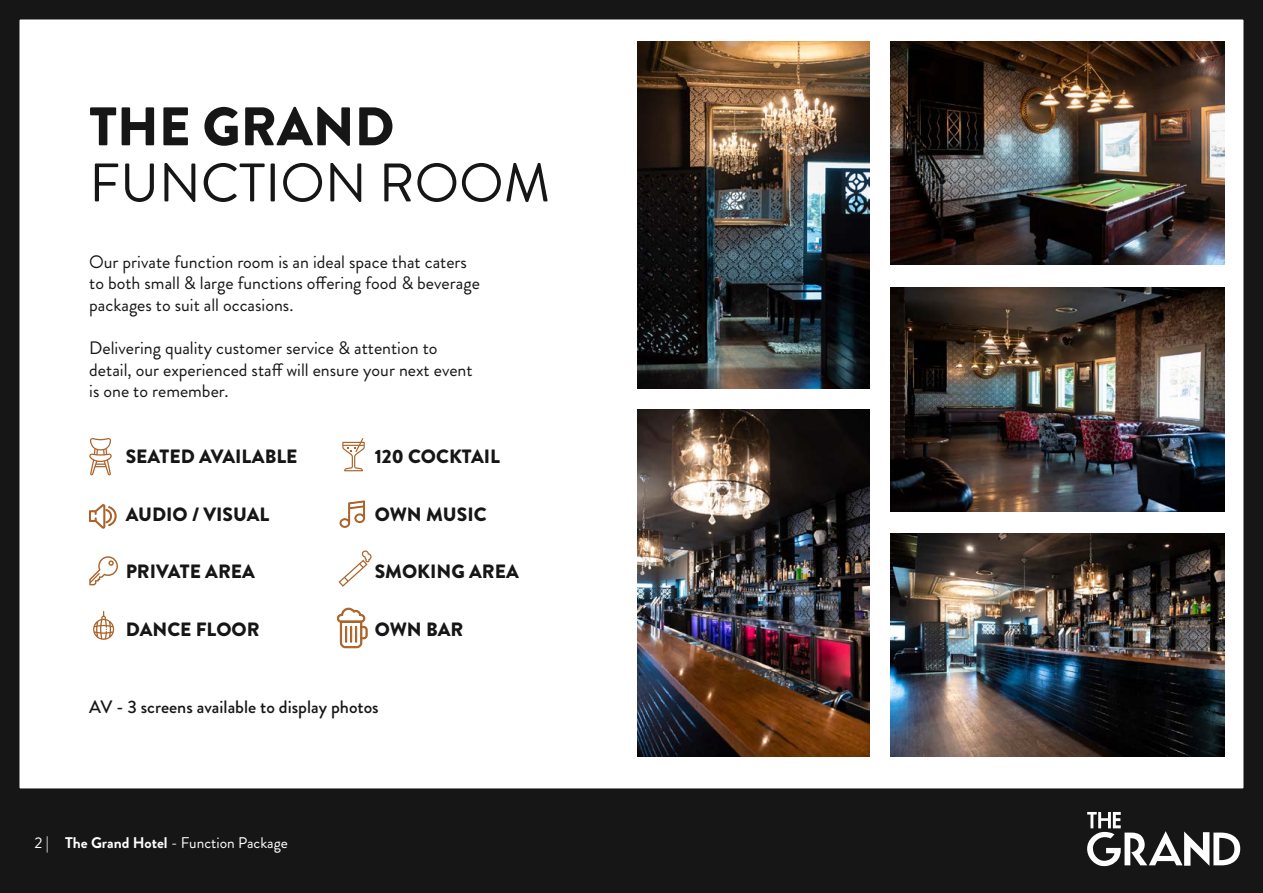
<style>
.page{position:relative;width:1263px;height:893px;background:#fff}
.page>*{position:absolute;margin:0;border:0;box-sizing:border-box;transform-origin:0 0}
.t1{font:54.15px "Brandon Grotesque";color:#161616}
.t2{font:900 54.15px "Brandon Grotesque";color:#161616}
.t3{font:900 19.2px "Brandon Grotesque";color:#161616}
.t4{font:18px/21.6px "Brandon Grotesque";color:#161616}
.t5{font:500 18px "Brandon Grotesque";color:#161616}
.t6{font:15.45px "Brandon Grotesque";color:#fff}
.s1{font-weight:700}
</style>
<div class="page">
<div style="left:0;top:0;width:1263px;height:808px;border:19px solid #161616"></div>
<div style="left:0;top:803px;width:1263px;height:90px;background:#161616"></div>
<svg style="left:1087px;top:812px;width:153px;height:54px"></svg>
<svg style="left:89px;top:438px;width:23px;height:38px"></svg>
<svg style="left:89px;top:504px;width:28px;height:25px"></svg>
<svg style="left:89px;top:556px;width:29px;height:29px"></svg>
<svg style="left:342px;top:438px;width:23px;height:33px"></svg>
<svg style="left:340px;top:500px;width:25px;height:28px"></svg>
<svg style="left:338px;top:550px;width:34px;height:37px"></svg>
<svg style="left:337px;top:608px;width:30px;height:40px"></svg>
<svg style="left:93px;top:611px;width:21px;height:29px"></svg>
<img style="left:890px;top:41px;width:335px;height:224px">
<img style="left:890px;top:288px;width:335px;height:223px">
<img style="left:890px;top:533px;width:335px;height:223px">
<img style="left:638px;top:41px;width:232px;height:348px">
<img style="left:638px;top:409px;width:232px;height:347px">
<h1 class="t2" style="left:89px;top:88px;width:307px">THE GRAND</h1>
<h1 class="t1" style="left:89px;top:146px;width:462px">FUNCTION ROOM</h1>
<p class="t4" style="left:89px;top:251px;width:392px">Our private function room is an ideal space that caters to both small &amp; large functions offering food &amp; beverage packages to suit all occasions.</p>
<p class="t4" style="left:89px;top:337px;width:385px">Delivering quality customer service &amp; attention to detail, our experienced staff will ensure your next event is one to remember.</p>
<p class="t3" style="left:126px;top:443px;width:173px">SEATED AVAILABLE</p>
<p class="t3" style="left:375px;top:443px;width:127px">120 COCKTAIL</p>
<p class="t3" style="left:126px;top:501px;width:145px">AUDIO / VISUAL</p>
<p class="t3" style="left:375px;top:501px;width:113px">OWN MUSIC</p>
<p class="t3" style="left:126px;top:558px;width:131px">PRIVATE AREA</p>
<p class="t3" style="left:375px;top:558px;width:146px">SMOKING AREA</p>
<p class="t3" style="left:126px;top:616px;width:135px">DANCE FLOOR</p>
<p class="t3" style="left:375px;top:616px;width:90px">OWN BAR</p>
<p class="t5" style="left:89px;top:694px;width:291px">AV - 3 screens available to display photos</p>
<p class="t6" style="left:35px;top:832px;width:255px">2 | <span class="s1">The Grand Hotel</span> - Function Package</p>
</div>
